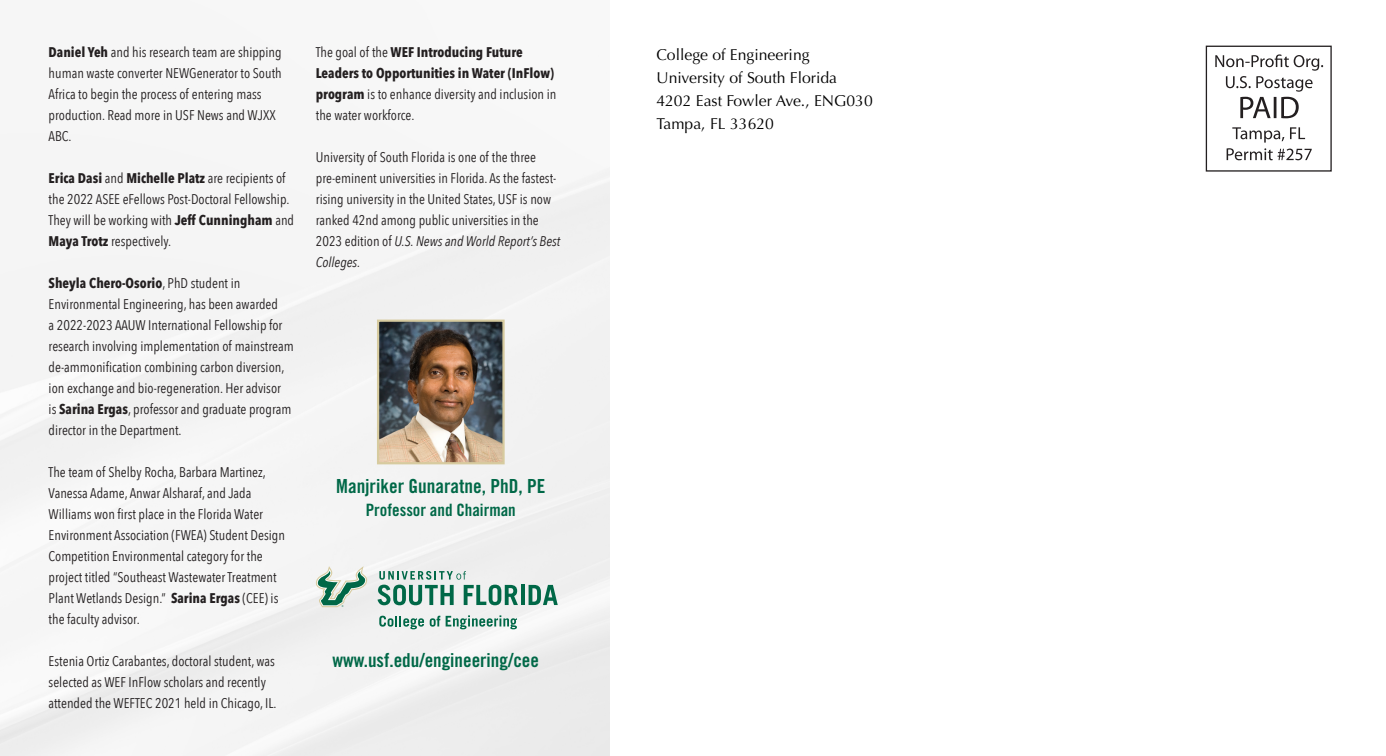
<style>
.page{position:relative;width:1386px;height:756px;background:#fff}
.page>*{position:absolute;margin:0;border:0;box-sizing:border-box;transform-origin:0 0}
.t1{font:19.43px "Trade Gothic LT Std Bd Cn 20";color:#006847}
.t2{font:19.25px "Trade Gothic LT Std Bd Cn 20";color:#006847}
.t3{font:16.97px "Trade Gothic LT Std Bd Cn 20";color:#006847}
.t4{font:15.75px "Optima";color:#000}
.t5{font:14px/21px "Avenir Next Condensed";color:#231f20}
.s1{font-weight:700}
.s2{font-style:italic}
</style>
<div class="page">
<div style="left:0;top:168px;width:609px;height:588px;background:#f4f4f4"></div>
<div style="left:1206px;top:46px;width:126px;height:126px;border:1px solid #231f20"></div>
<svg style="left:1227px;top:127px;width:85px;height:33px"></svg>
<svg style="left:1215px;top:54px;width:108px;height:64px"></svg>
<img style="left:380px;top:323px;width:122px;height:138px">
<div style="left:377px;top:320px;width:128px;height:144px;border:2px solid #d7cb9f"></div>
<svg style="left:316px;top:566px;width:51px;height:41px"></svg>
<svg style="left:379px;top:616px;width:45px;height:13px"></svg>
<svg style="left:430px;top:616px;width:10px;height:11px"></svg>
<svg style="left:446px;top:615px;width:71px;height:14px"></svg>
<svg style="left:378px;top:571px;width:140px;height:34px"></svg>
<hr style="left:521px;top:585px;width:4px;height:20px;background:#006847">
<svg style="left:529px;top:585px;width:29px;height:20px"></svg>
<p class="t5" style="left:49px;top:41px;width:235px"><span class="s1">Daniel Yeh</span> and his research team are shipping human waste converter NEWGenerator to South Africa to begin the process of entering mass production. Read more in USF News and WJXX ABC.</p>
<p class="t5" style="left:49px;top:167px;width:247px"><span class="s1">Erica Dasi</span> and <span class="s1">Michelle Platz</span> are recipients of the 2022 ASEE eFellows Post-Doctoral Fellowship.<br>They will be working with <span class="s1">Jeff Cunningham</span> and <span class="s1">Maya Trotz</span> respectively.</p>
<p class="t5" style="left:49px;top:272px;width:247px"><span class="s1">Sheyla Chero-Osorio</span>, PhD student in Environmental Engineering, has been awarded<br>a 2022-2023 AAUW International Fellowship for research involving implementation of mainstream de-ammonification combining carbon diversion, ion exchange and bio-regeneration. Her advisor<br>is <span class="s1">Sarina Ergas</span>, professor and graduate program director in the Department.</p>
<p class="t5" style="left:49px;top:461px;width:238px">The team of Shelby Rocha, Barbara Martinez, Vanessa Adame, Anwar Alsharaf, and Jada Williams won first place in the Florida Water Environment Association (FWEA) Student Design Competition Environmental category for the project titled “Southeast Wastewater Treatment Plant Wetlands Design.” <span class="s1">Sarina Ergas</span> (CEE) is the faculty advisor.</p>
<p class="t5" style="left:49px;top:650px;width:229px">Estenia Ortiz Carabantes, doctoral student, was selected as WEF InFlow scholars and recently attended the WEFTEC 2021 held in Chicago, IL.</p>
<p class="t5" style="left:316px;top:41px;width:242px">The goal of the <span class="s1">WEF Introducing Future Leaders to Opportunities in Water (InFlow) program</span> is to enhance diversity and inclusion in the water workforce.</p>
<p class="t5" style="left:316px;top:146px;width:246px">University of South Florida is one of the three pre-eminent universities in Florida. As the fastest&shy;rising university in the United States, USF is now ranked 42nd among public universities in the 2023 edition of <span class="s2">U.S. News and World Report’s Best Colleges.</span></p>
<p class="t1" style="left:336px;top:474px;width:211px">Manjriker Gunaratne, PhD, PE</p>
<p class="t3" style="left:366px;top:500px;width:152px">Professor and Chairman</p>
<p class="t2" style="left:332px;top:649px;width:208px">www.usf.edu/engineering/cee</p>
<p class="t4" style="left:656px;top:46px;width:155px">College of Engineering</p>
<p class="t4" style="left:656px;top:69px;width:182px">University of South Florida</p>
<p class="t4" style="left:656px;top:92px;width:218px">4202 East Fowler Ave., ENG030</p>
<p class="t4" style="left:656px;top:115px;width:119px">Tampa, FL 33620</p>
</div>
